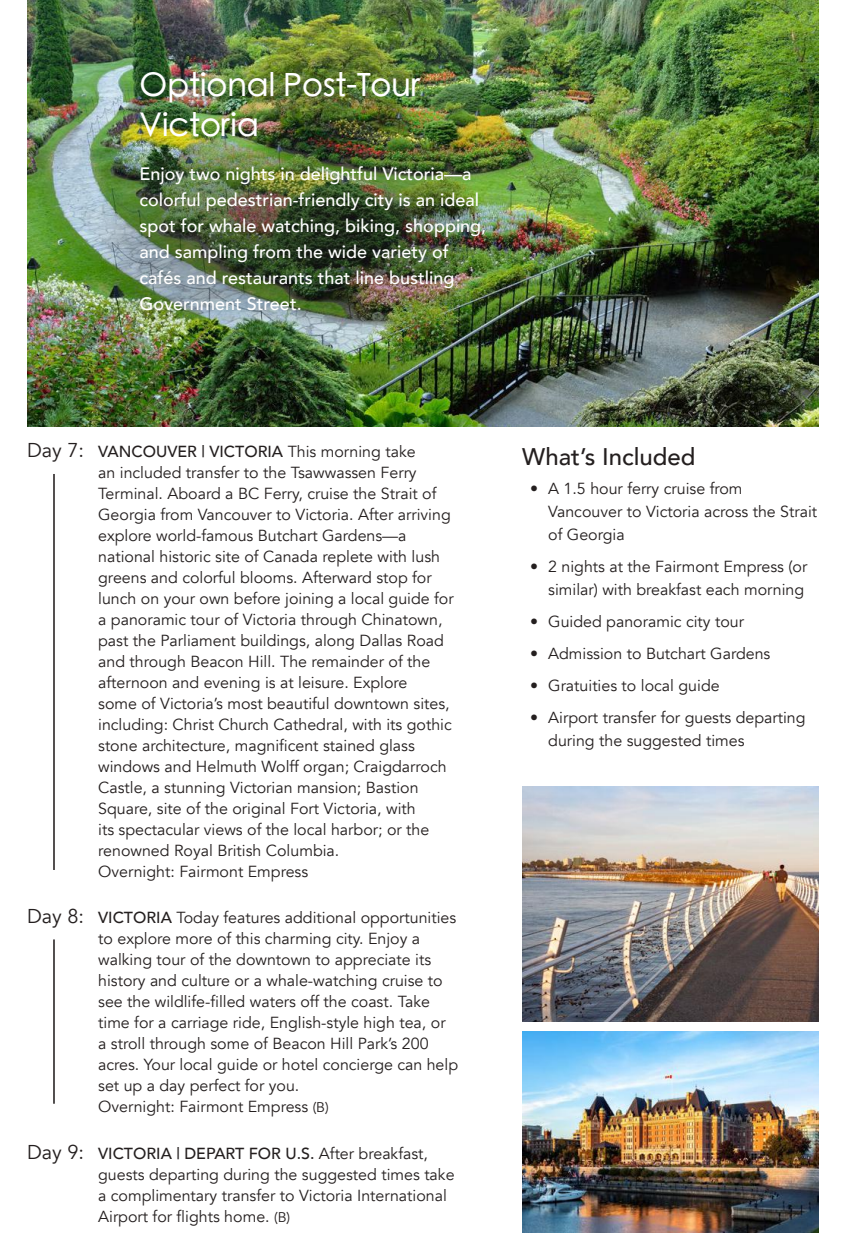
<style>
.page{position:relative;width:846px;height:1260px;background:#fff}
.page>*{position:absolute;margin:0;border:0;box-sizing:border-box;transform-origin:0 0}
.t1{font:500 32px/40px "ST Heiti TC";color:#fff}
.t2{font:500 24px "Avenir";color:#241f1f}
.t3{font:500 18px/26px "Avenir";color:#fff}
.t4{font:16px/21px "Avenir";color:#241f1f}
.s1{font-size:20px}
.s2{font-weight:500}
.s3{font-size:14px}
</style>
<div class="page">
<img style="left:27px;top:0;width:792px;height:427px">
<img style="left:522px;top:1032px;width:297px;height:201px">
<hr style="left:54px;top:474px;width:1px;height:396px;background:#241f1f">
<hr style="left:53px;top:474px;width:1px;height:396px;background:#241f1f">
<hr style="left:54px;top:940px;width:1px;height:164px;background:#241f1f">
<hr style="left:53px;top:940px;width:1px;height:164px;background:#241f1f">
<img style="left:522px;top:787px;width:297px;height:235px">
<img style="left:98px;top:146px;width:378px;height:180px">
<h1 class="t1" style="left:140px;top:66px;width:283px">Optional Post-Tour<br>Victoria</h1>
<p class="t3" style="left:140px;top:159px;width:348px">Enjoy two nights in delightful Victoria—a colorful pedestrian-friendly city is an ideal spot for whale watching, biking, shopping, and sampling from the wide variety of cafés and restaurants that line bustling Government Street.</p>
<p class="t4" style="left:98px;top:441px;width:357px;text-indent:-71px"><span class="s1">Day 7:</span> <span class="s2">VANCOUVER | VICTORIA</span> This morning take<br>an included transfer to the Tsawwassen Ferry Terminal. Aboard a BC Ferry, cruise the Strait of Georgia from Vancouver to Victoria. After arriving explore world-famous Butchart Gardens—a national historic site of Canada replete with lush greens and colorful blooms. Afterward stop for lunch on your own before joining a local guide for a panoramic tour of Victoria through Chinatown, past the Parliament buildings, along Dallas Road and through Beacon Hill. The remainder of the afternoon and evening is at leisure. Explore<br>some of Victoria’s most beautiful downtown sites, including: Christ Church Cathedral, with its gothic stone architecture, magnificent stained glass windows and Helmuth Wolff organ; Craigdarroch Castle, a stunning Victorian mansion; Bastion Square, site of the original Fort Victoria, with<br>its spectacular views of the local harbor; or the renowned Royal British Columbia.<br>Overnight: Fairmont Empress</p>
<p class="t4" style="left:98px;top:907px;width:361px;text-indent:-71px"><span class="s1">Day 8:</span> <span class="s2">VICTORIA</span> Today features additional opportunities to explore more of this charming city. Enjoy a walking tour of the downtown to appreciate its history and culture or a whale-watching cruise to see the wildlife-filled waters off the coast. Take time for a carriage ride, English-style high tea, or<br>a stroll through some of Beacon Hill Park’s 200 acres. Your local guide or hotel concierge can help set up a day perfect for you.<br>Overnight: Fairmont Empress <span class="s3">(B)</span></p>
<p class="t4" style="left:98px;top:1144px;width:358px;text-indent:-71px"><span class="s1">Day 9:</span> <span class="s2">VICTORIA | DEPART FOR U.S.</span> After breakfast, guests departing during the suggested times take a complimentary transfer to Victoria International Airport for flights home. <span class="s3">(B)</span></p>
<h2 class="t2" style="left:522px;top:436px;width:175px">What’s Included</h2>
<p class="t4" style="left:548px;top:477px;width:271px;line-height:23px;text-indent:-18px">• A 1.5 hour ferry cruise from<br>Vancouver to Victoria across the Strait of Georgia</p>
<p class="t4" style="left:530px;top:555px;width:279px;line-height:23px;text-align:right">• 2 nights at the Fairmont Empress (or similar) with breakfast each morning</p>
<p class="t4" style="left:530px;top:611px;width:215px">• Guided panoramic city tour</p>
<p class="t4" style="left:530px;top:643px;width:242px">• Admission to Butchart Gardens</p>
<p class="t4" style="left:530px;top:675px;width:191px">• Gratuities to local guide</p>
<p class="t4" style="left:548px;top:706px;width:259px;line-height:23px;text-indent:-18px">• Airport transfer for guests departing during the suggested times</p>
</div>
